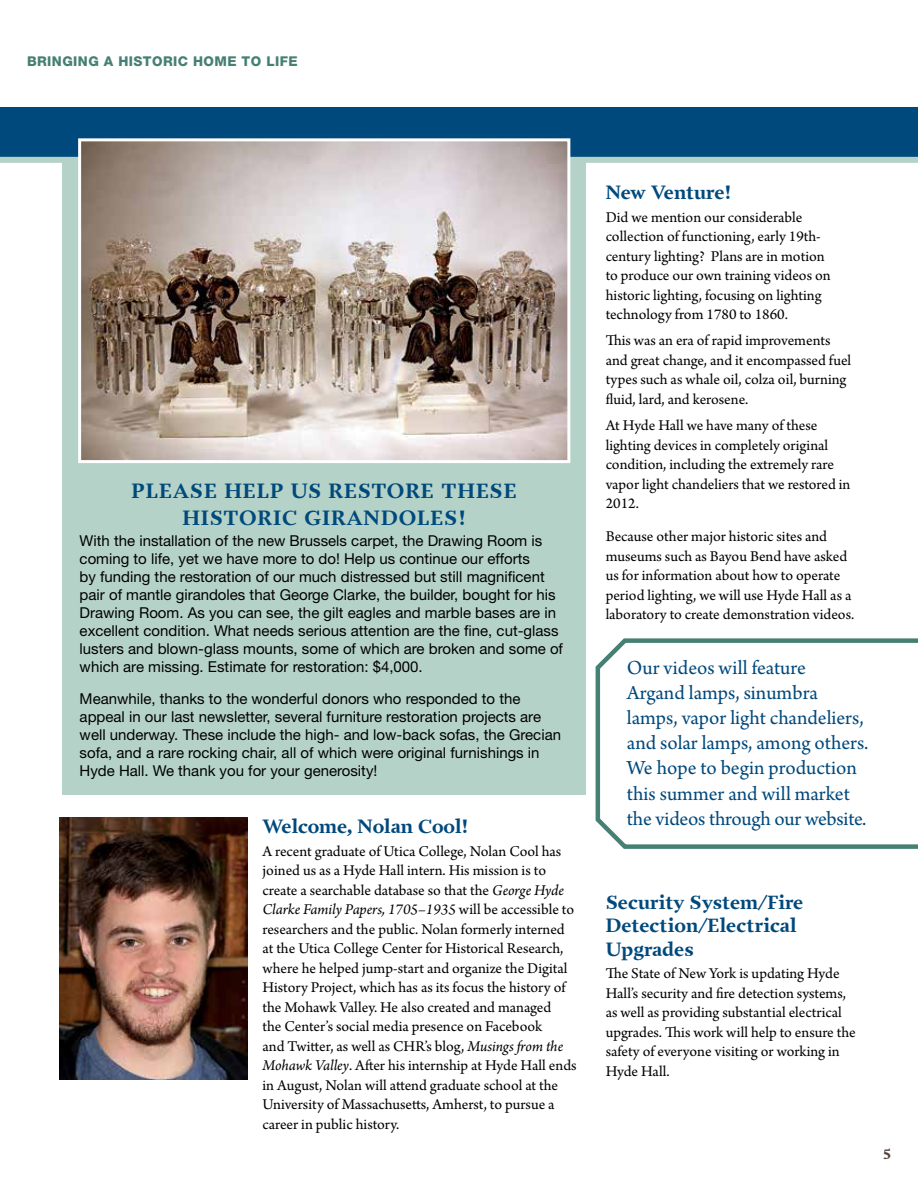
<style>
.page{position:relative;width:918px;height:1188px;background:#fff}
.page>*{position:absolute;margin:0;border:0;box-sizing:border-box;transform-origin:0 0}
.t1{font:21px/25.2px "Arno Pro";color:#00497c}
.t2{font:700 21px/27px "Prensa";letter-spacing:.04em;color:#00497c;text-align:center}
.t3{font:700 19.5px/23.4px "Prensa";color:#00497c}
.t4{font:700 19.5px "Prensa";letter-spacing:-.02em;color:#00497c}
.t5{font:15.75px/19.5px "Arno Pro";color:#000}
.t6{font:15px/18px "Helvetica Neue";color:#000}
.t7{font:700 15px "Prensa";color:#554742}
.t8{font:800 13.5px "Helvetica Neue";letter-spacing:.03em;color:#468074}
.s1{font-style:italic}
</style>
<div class="page">
<div style="left:62px;top:122px;width:523px;height:673px;background:#b5d2c8"></div>
<div style="left:0;top:108px;width:918px;height:52px;background:#00497c"></div>
<div style="left:0;top:157px;width:918px;height:6px;background:#b5d2c8"></div>
<img style="left:82px;top:142px;width:484px;height:317px">
<div style="left:78px;top:138px;width:492px;height:325px;border:3px solid #fff"></div>
<img style="left:59px;top:818px;width:188px;height:261px">
<svg style="left:595px;top:638px;width:323px;height:211px"></svg>
<p class="t8" style="left:27px;top:53px;width:272px">BRINGING A HISTORIC HOME TO LIFE</p>
<h1 class="t2" style="left:131px;top:477px;width:387px">PLEASE HELP US RESTORE THESE<br>HISTORIC GIRANDOLES!</h1>
<p class="t6" style="left:80px;top:532px;width:485px">With the installation of the new Brussels carpet, the Drawing Room is coming to life, yet we have more to do! Help us continue our efforts<br>by funding the restoration of our much distressed but still magnificent pair of mantle girandoles that George Clarke, the builder, bought for his Drawing Room. As you can see, the gilt eagles and marble bases are in excellent condition. What needs serious attention are the fine, cut-glass lusters and blown-glass mounts, some of which are broken and some of which are missing. Estimate for restoration: $4,000.</p>
<p class="t6" style="left:80px;top:689px;width:483px">Meanwhile, thanks to the wonderful donors who responded to the appeal in our last newsletter, several furniture restoration projects are well underway. These include the high- and low-back sofas, the Grecian sofa, and a rare rocking chair, all of which were original furnishings in Hyde Hall. We thank you for your generosity!</p>
<p class="t3" style="left:263px;top:814px;width:208px">Welcome, Nolan Cool!</p>
<p class="t5" style="left:263px;top:842px;width:316px">A recent graduate of Utica College, Nolan Cool has joined us as a Hyde Hall intern. His mission is to create a searchable database so that the <span class="s1">George Hyde Clarke Family Papers, 1705–1935</span> will be accessible to researchers and the public. Nolan formerly interned at the Utica College Center for Historical Research, where he helped jump-start and organize the Digital History Project, which has as its focus the history of the Mohawk Valley. He also created and managed<br>the Center’s social media presence on Facebook<br>and Twitter, as well as CHR’s blog, <span class="s1">Musings from the Mohawk Valley</span>. After his internship at Hyde Hall ends in August, Nolan will attend graduate school at the University of Massachusetts, Amherst, to pursue a career in public history.</p>
<p class="t4" style="left:606px;top:181px;width:127px">New Venture!</p>
<p class="t5" style="left:606px;top:208px;width:227px">Did we mention our considerable collection of functioning, early 19th&shy;century lighting? Plans are in motion to produce our own training videos on historic lighting, focusing on lighting technology from 1780 to 1860.</p>
<p class="t5" style="left:606px;top:332px;width:247px">This was an era of rapid improvements and great change, and it encompassed fuel types such as whale oil, colza oil, burning fluid, lard, and kerosene.</p>
<p class="t5" style="left:606px;top:416px;width:246px">At Hyde Hall we have many of these lighting devices in completely original condition, including the extremely rare vapor light chandeliers that we restored in<br>2012.</p>
<p class="t5" style="left:606px;top:527px;width:250px">Because other major historic sites and museums such as Bayou Bend have asked us for information about how to operate period lighting, we will use Hyde Hall as a laboratory to create demonstration videos.</p>
<h1 class="t1" style="left:627px;top:656px;width:243px">Our videos will feature<br>Argand lamps, sinumbra lamps, vapor light chandeliers, and solar lamps, among others.<br>We hope to begin production this summer and will market the videos through our website.</h1>
<p class="t3" style="left:606px;top:890px;width:199px">Security System/Fire<br>Detection/Electrical<br>Upgrades</p>
<p class="t5" style="left:606px;top:965px;width:252px">The State of New York is updating Hyde Hall’s security and fire detection systems, as well as providing substantial electrical upgrades. This work will help to ensure the safety of everyone visiting or working in Hyde Hall.</p>
<p class="t7" style="left:883px;top:1143px;width:9px">5</p>
</div>
